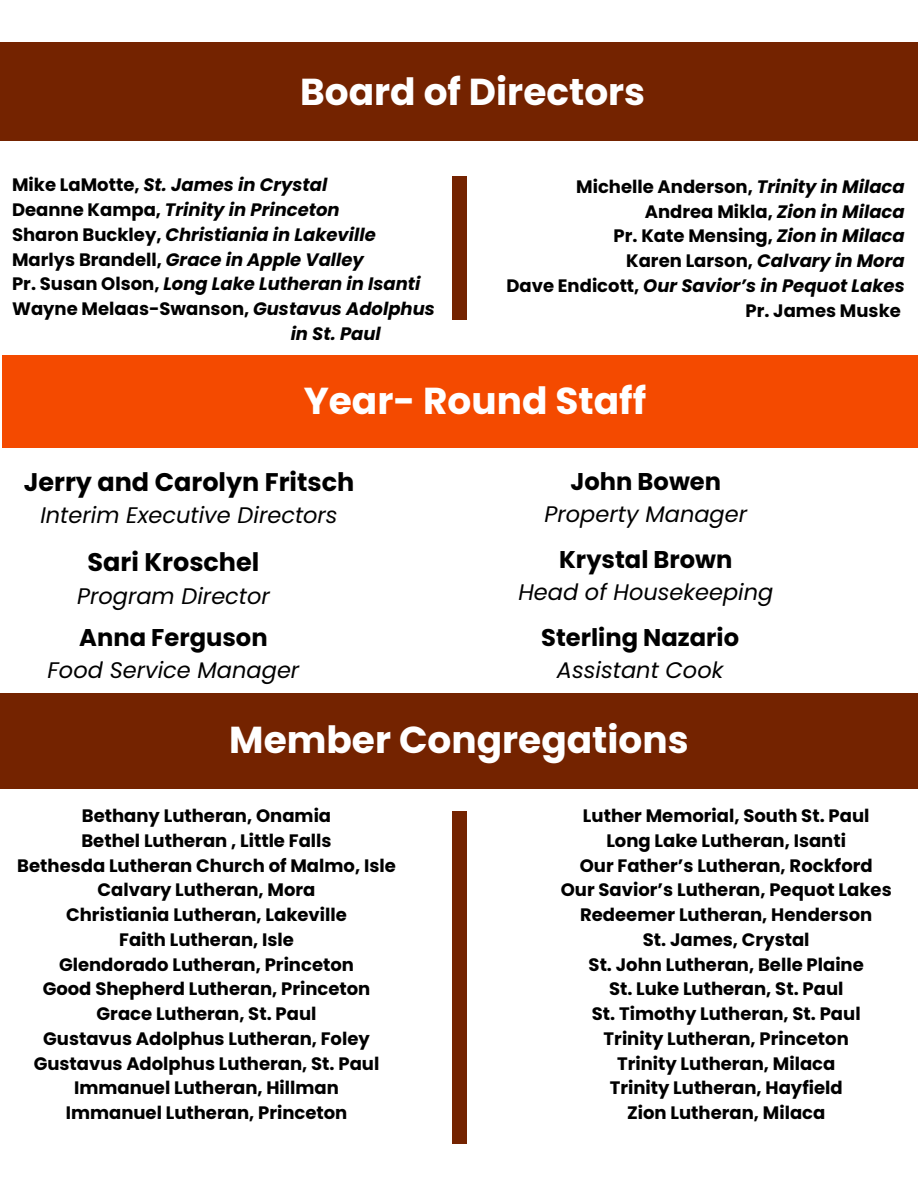
<style>
.page{position:relative;width:918px;height:1188px;background:#fff}
.page>*{position:absolute;margin:0;border:0;box-sizing:border-box;transform-origin:0 0}
.t1{font:700 37.5px "Poppins";color:#fff}
.t2{font:700 25.5px "Poppins";color:#000}
.t3{font:700 24.15px "Poppins";color:#000}
.t4{font:italic 22.5px "Poppins";color:#000}
.t5{font:700 18px "Poppins";color:#000}
.t6{font:italic 700 18px "Poppins";color:#000}
.s1{font-style:normal}
.s2{font-style:italic}
</style>
<div class="page">
<div style="left:0;top:43px;width:918px;height:98px;background:#742300"></div>
<div style="left:2px;top:356px;width:916px;height:92px;background:#f44a00"></div>
<div style="left:0;top:694px;width:918px;height:95px;background:#742300"></div>
<div style="left:453px;top:811px;width:14px;height:333px;background:#742300"></div>
<div style="left:453px;top:177px;width:14px;height:143px;background:#742300"></div>
<h1 class="t1" style="left:300px;top:65px;width:347px">Board of Directors</h1>
<p class="t6" style="left:12px;top:173px;width:317px"><span class="s1">Mike LaMotte,</span> St. James in Crystal</p>
<p class="t6" style="left:12px;top:197px;width:329px"><span class="s1">Deanne Kampa,</span> Trinity in Princeton</p>
<p class="t6" style="left:12px;top:222px;width:365px"><span class="s1">Sharon Buckley,</span> Christiania in Lakeville</p>
<p class="t6" style="left:12px;top:247px;width:353px"><span class="s1">Marlys Brandell,</span> Grace in Apple Valley</p>
<p class="t6" style="left:12px;top:272px;width:410px"><span class="s1">Pr. Susan Olson,</span> Long Lake Lutheran in Isanti</p>
<p class="t5" style="left:12px;top:296px;width:424px">Wayne Melaas-Swanson, <span class="s2">Gustavus Adolphus</span></p>
<p class="t6" style="left:291px;top:321px;width:92px">in St. Paul</p>
<p class="t5" style="left:576px;top:174px;width:330px">Michelle Anderson, <span class="s2">Trinity in Milaca</span></p>
<p class="t5" style="left:645px;top:199px;width:261px">Andrea Mikla, <span class="s2">Zion in Milaca</span></p>
<p class="t5" style="left:614px;top:223px;width:293px">Pr. Kate Mensing, <span class="s2">Zion in Milaca</span></p>
<p class="t6" style="left:626px;top:248px;width:280px"><span class="s1">Karen Larson,</span> Calvary in Mora</p>
<p class="t6" style="left:506px;top:273px;width:400px"><span class="s1">Dave Endicott,</span> Our Savior’s in Pequot Lakes</p>
<p class="t5" style="left:746px;top:298px;width:157px">Pr. James Muske</p>
<p class="t1" style="left:304px;top:375px;width:344px">Year- Round Staff</p>
<p class="t2" style="left:24px;top:464px;width:332px">Jerry and Carolyn Fritsch</p>
<p class="t4" style="left:40px;top:500px;width:299px">Interim Executive Directors</p>
<p class="t2" style="left:88px;top:544px;width:173px">Sari Kroschel</p>
<p class="t4" style="left:77px;top:580px;width:194px">Program Director</p>
<p class="t3" style="left:79px;top:620px;width:190px">Anna Ferguson</p>
<p class="t4" style="left:48px;top:655px;width:253px">Food Service Manager</p>
<p class="t3" style="left:571px;top:464px;width:152px">John Bowen</p>
<p class="t4" style="left:545px;top:499px;width:204px">Property Manager</p>
<p class="t3" style="left:559px;top:542px;width:175px">Krystal Brown</p>
<p class="t4" style="left:518px;top:577px;width:257px">Head of Housekeeping</p>
<p class="t3" style="left:541px;top:620px;width:199px">Sterling Nazario</p>
<p class="t4" style="left:557px;top:655px;width:168px">Assistant Cook</p>
<p class="t1" style="left:229px;top:714px;width:461px">Member Congregations</p>
<p class="t5" style="left:82px;top:803px;width:251px">Bethany Lutheran, Onamia</p>
<p class="t5" style="left:81px;top:828px;width:252px">Bethel Lutheran , Little Falls</p>
<p class="t5" style="left:17px;top:853px;width:380px">Bethesda Lutheran Church of Malmo, Isle</p>
<p class="t5" style="left:98px;top:878px;width:219px">Calvary Lutheran, Mora</p>
<p class="t5" style="left:66px;top:902px;width:282px">Christiania Lutheran, Lakeville</p>
<p class="t5" style="left:119px;top:927px;width:176px">Faith Lutheran, Isle</p>
<p class="t5" style="left:59px;top:952px;width:296px">Glendorado Lutheran, Princeton</p>
<p class="t5" style="left:43px;top:977px;width:329px">Good Shepherd Lutheran, Princeton</p>
<p class="t5" style="left:97px;top:1001px;width:221px">Grace Lutheran, St. Paul</p>
<p class="t5" style="left:43px;top:1026px;width:328px">Gustavus Adolphus Lutheran, Foley</p>
<p class="t5" style="left:34px;top:1051px;width:347px">Gustavus Adolphus Lutheran, St. Paul</p>
<p class="t5" style="left:74px;top:1076px;width:266px">Immanuel Lutheran, Hillman</p>
<h1 class="t5" style="left:66px;top:1100px;width:283px">Immanuel Lutheran, Princeton</h1>
<h2 class="t5" style="left:583px;top:803px;width:288px">Luther Memorial, South St. Paul</h2>
<h2 class="t5" style="left:606px;top:828px;width:241px">Long Lake Lutheran, Isanti</h2>
<h2 class="t5" style="left:580px;top:853px;width:294px">Our Father’s Lutheran, Rockford</h2>
<h2 class="t5" style="left:561px;top:878px;width:332px">Our Savior’s Lutheran, Pequot Lakes</h2>
<h2 class="t5" style="left:580px;top:902px;width:294px">Redeemer Lutheran, Henderson</h2>
<h2 class="t5" style="left:643px;top:927px;width:168px">St. James, Crystal</h2>
<h1 class="t5" style="left:589px;top:952px;width:277px">St. John Lutheran, Belle Plaine</h1>
<p class="t5" style="left:609px;top:977px;width:236px">St. Luke Lutheran, St. Paul</p>
<p class="t5" style="left:592px;top:1001px;width:270px">St. Timothy Lutheran, St. Paul</p>
<p class="t5" style="left:604px;top:1026px;width:247px">Trinity Lutheran, Princeton</p>
<p class="t5" style="left:617px;top:1051px;width:220px">Trinity Lutheran, Milaca</p>
<p class="t5" style="left:610px;top:1076px;width:235px">Trinity Lutheran, Hayfield</p>
<p class="t5" style="left:627px;top:1100px;width:200px">Zion Lutheran, Milaca</p>
</div>
